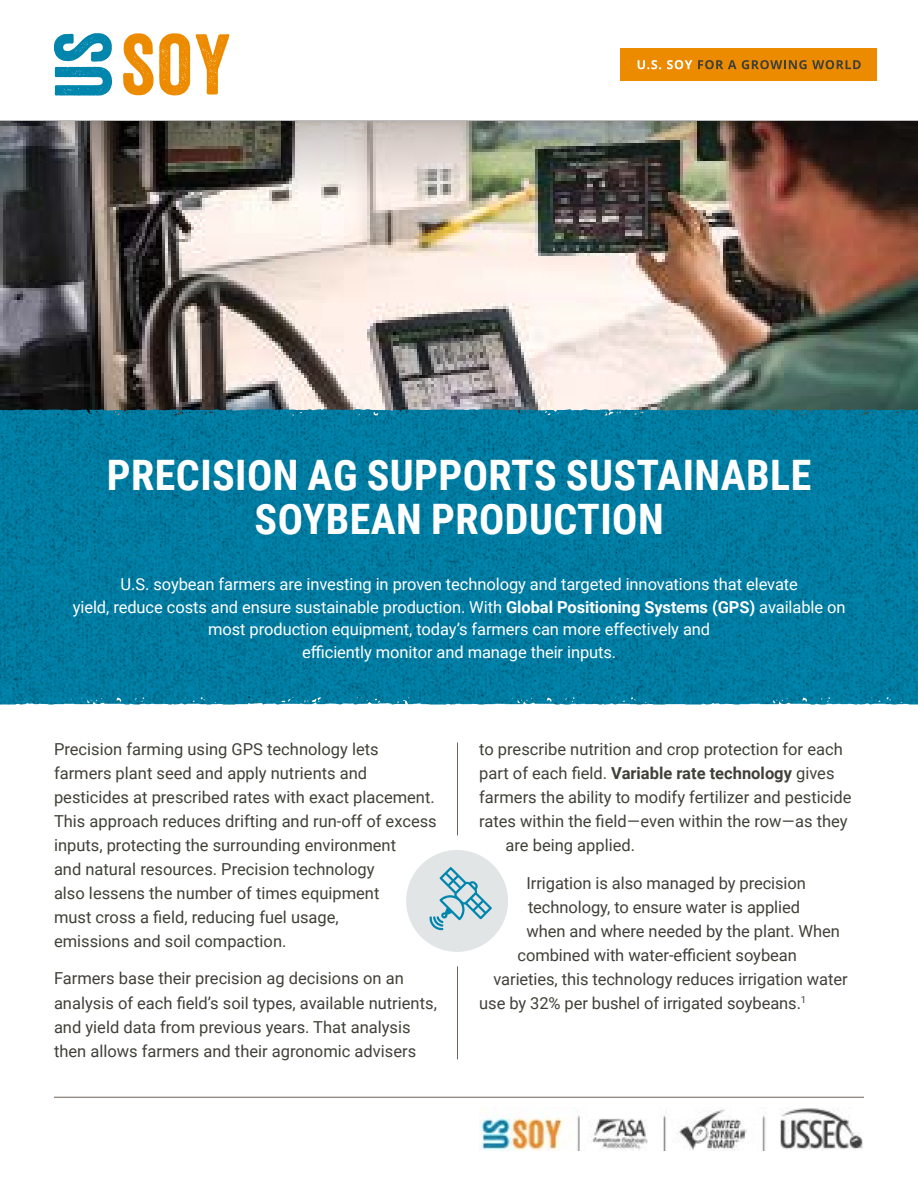
<style>
.page{position:relative;width:918px;height:1188px;background:#fff}
.page>*{position:absolute;margin:0;border:0;box-sizing:border-box;transform-origin:0 0}
.t1{font:700 42px/45px "Roboto Condensed";letter-spacing:.01em;color:#fff;text-align:center}
.t2{font:16.5px/24px "Roboto";color:#414038}
.t3{font:16.5px/22.5px "Roboto";letter-spacing:-.005em;color:#fff;text-align:center}
.t4{font:700 16.5px "Roboto";color:#414038}
.s1{font-weight:700}
.s2{font-weight:400}
</style>
<div class="page">
<img style="left:0;top:192px;width:918px;height:217px">
<img style="left:0;top:409px;width:915px;height:295px">
<img style="left:0;top:121px;width:918px;height:71px">
<div style="left:621px;top:48px;width:256px;height:33px;background:#ed8b00"></div>
<svg style="left:638px;top:60px;width:23px;height:9px"></svg>
<svg style="left:667px;top:60px;width:25px;height:9px"></svg>
<svg style="left:698px;top:60px;width:163px;height:9px"></svg>
<svg style="left:54px;top:33px;width:58px;height:63px"></svg>
<svg style="left:123px;top:33px;width:67px;height:62px"></svg>
<svg style="left:196px;top:34px;width:34px;height:61px"></svg>
<div style="left:406px;top:850px;width:102px;height:102px;background:#e2e5e5;border-radius:50%"></div>
<hr style="left:457px;top:966px;width:1px;height:93px;background:#6e6259">
<hr style="left:457px;top:743px;width:1px;height:92px;background:#6e6259">
<svg style="left:429px;top:867px;width:63px;height:63px"></svg>
<img style="left:479px;top:1108px;width:384px;height:43px">
<hr style="left:54px;top:1097px;width:810px;height:1px;background:#6e6259">
<h1 class="t1" style="left:107px;top:451px;width:706px">PRECISION AG SUPPORTS SUSTAINABLE<br>SOYBEAN PRODUCTION</h1>
<p class="t3" style="left:73px;top:572px;width:774px">U.S. soybean farmers are investing in proven technology and targeted innovations that elevate<br>yield, reduce costs and ensure sustainable production. With <span class="s1">Global Positioning Systems (GPS)</span> available on most production equipment, today’s farmers can more effectively and<br>efficiently monitor and manage their inputs.</p>
<p class="t2" style="left:54px;top:736px;width:384px">Precision farming using GPS technology lets farmers plant seed and apply nutrients and pesticides at prescribed rates with exact placement.<br>This approach reduces drifting and run-off of excess inputs, protecting the surrounding environment<br>and natural resources. Precision technology<br>also lessens the number of times equipment<br>must cross a field, reducing fuel usage,<br>emissions and soil compaction.</p>
<p class="t2" style="left:54px;top:966px;width:384px">Farmers base their precision ag decisions on an analysis of each field’s soil types, available nutrients, and yield data from previous years. That analysis then allows farmers and their agronomic advisers</p>
<p class="t2" style="left:479px;top:737px;width:365px">to prescribe nutrition and crop protection for each</p>
<p class="t4" style="left:479px;top:762px;width:357px"><span class="s2">part of each field.</span> Variable rate technology <span class="s2">gives</span></p>
<p class="t2" style="left:479px;top:785px;width:374px">farmers the ability to modify fertilizer and pesticide</p>
<p class="t2" style="left:479px;top:809px;width:370px">rates within the field—even within the row—as they</p>
<p class="t2" style="left:506px;top:833px;width:131px">are being applied.</p>
<p class="t2" style="left:527px;top:870px;width:281px">Irrigation is also managed by precision</p>
<p class="t2" style="left:528px;top:894px;width:274px">technology, to ensure water is applied</p>
<p class="t2" style="left:527px;top:918px;width:315px">when and where needed by the plant. When</p>
<p class="t2" style="left:518px;top:942px;width:281px">combined with water-efficient soybean</p>
<p class="t2" style="left:494px;top:966px;width:356px">varieties, this technology reduces irrigation water</p>
<p class="t2" style="left:479px;top:990px;width:329px">use by 32% per bushel of irrigated soybeans.<sup>1</sup></p>
</div>
